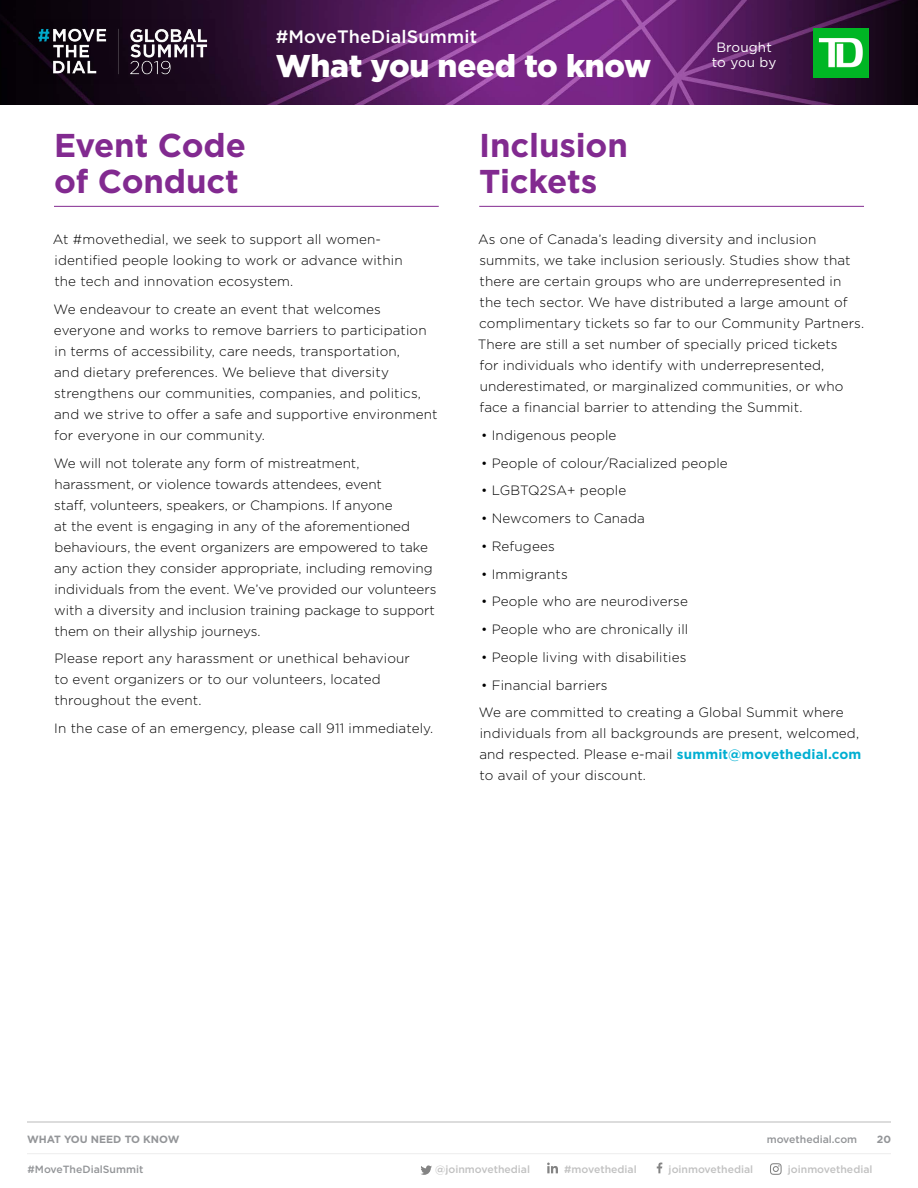
<style>
.page{position:relative;width:918px;height:1188px;background:#fff}
.page>*{position:absolute;margin:0;border:0;box-sizing:border-box;transform-origin:0 0}
.t1{font:700 33px/36px "Gotham";letter-spacing:-.005em;color:#822a90}
.t2{font:900 31.5px "Gotham";letter-spacing:-.01em;color:#fff}
.t3{font:500 18px "Gotham";letter-spacing:.01em;color:#fff}
.t4{font:300 13.5px/21px "Gotham";letter-spacing:.01em;color:#000}
.t5{font:13.5px/14.5px "Gotham";letter-spacing:.01em;color:#fff;text-align:center}
.t6{font:500 10.5px "Gotham";color:#c1c1c1}
.t7{font:500 10.5px "Gotham";color:#939598}
.t8{font:700 10.5px "Gotham";color:#939598}
.s1{font-weight:700;color:#00afd2}
</style>
<div class="page">
<svg style="left:421px;top:1165px;width:11px;height:10px"></svg>
<svg style="left:547px;top:1163px;width:11px;height:10px"></svg>
<svg style="left:770px;top:1163px;width:12px;height:12px"></svg>
<hr style="left:27px;top:1153px;width:864px;height:1px;background:#e0e0e0">
<img style="left:0;top:0;width:918px;height:105px">
<img style="left:814px;top:29px;width:54px;height:48px">
<img style="left:34px;top:20px;width:182px;height:64px">
<svg style="left:657px;top:1163px;width:5px;height:10px"></svg>
<hr style="left:54px;top:206px;width:385px;height:1px;background:#822a90">
<hr style="left:479px;top:206px;width:385px;height:1px;background:#822a90">
<hr style="left:27px;top:1121px;width:864px;height:2px;background:#838383">
<h3 class="t3" style="left:276px;top:25px;width:203px">#MoveTheDialSummit</h3>
<h2 class="t2" style="left:276px;top:44px;width:377px">What you need to know</h2>
<h1 class="t1" style="left:54px;top:127px;width:193px">Event Code of Conduct</h1>
<h1 class="t1" style="left:479px;top:127px;width:150px">Inclusion<br>Tickets</h1>
<p class="t5" style="left:712px;top:40px;width:66px">Brought to you by</p>
<p class="t4" style="left:53px;top:228px;width:351px">At #movethedial, we seek to support all women&shy;identified people looking to work or advance within the tech and innovation ecosystem.</p>
<p class="t4" style="left:54px;top:298px;width:385px">We endeavour to create an event that welcomes everyone and works to remove barriers to participation in terms of accessibility, care needs, transportation,<br>and dietary preferences. We believe that diversity strengthens our communities, companies, and politics, and we strive to offer a safe and supportive environment for everyone in our community.</p>
<p class="t4" style="left:54px;top:452px;width:384px">We will not tolerate any form of mistreatment, harassment, or violence towards attendees, event<br>staff, volunteers, speakers, or Champions. If anyone<br>at the event is engaging in any of the aforementioned behaviours, the event organizers are empowered to take any action they consider appropriate, including removing individuals from the event. We’ve provided our volunteers with a diversity and inclusion training package to support them on their allyship journeys.</p>
<p class="t4" style="left:54px;top:648px;width:357px">Please report any harassment or unethical behaviour to event organizers or to our volunteers, located throughout the event.</p>
<p class="t4" style="left:54px;top:717px;width:381px">In the case of an emergency, please call 911 immediately.</p>
<p class="t4" style="left:478px;top:228px;width:388px">As one of Canada’s leading diversity and inclusion summits, we take inclusion seriously. Studies show that there are certain groups who are underrepresented in the tech sector. We have distributed a large amount of complimentary tickets so far to our Community Partners.<br>There are still a set number of specially priced tickets<br>for individuals who identify with underrepresented, underestimated, or marginalized communities, or who face a financial barrier to attending the Summit.</p>
<p class="t4" style="left:481px;top:424px;width:137px">• Indigenous people</p>
<p class="t4" style="left:481px;top:452px;width:248px">• People of colour/Racialized people</p>
<p class="t4" style="left:481px;top:480px;width:147px">• LGBTQ2SA+ people</p>
<p class="t4" style="left:481px;top:508px;width:165px">• Newcomers to Canada</p>
<p class="t4" style="left:481px;top:535px;width:75px">• Refugees</p>
<p class="t4" style="left:481px;top:563px;width:88px">• Immigrants</p>
<p class="t4" style="left:481px;top:591px;width:208px">• People who are neurodiverse</p>
<p class="t4" style="left:481px;top:619px;width:209px">• People who are chronically ill</p>
<p class="t4" style="left:481px;top:646px;width:207px">• People living with disabilities</p>
<p class="t4" style="left:479px;top:671px;width:366px;line-height:27.8px">• Financial barriers<br>We are committed to creating a Global Summit where</p>
<p class="t4" style="left:479px;top:723px;width:383px">individuals from all backgrounds are present, welcomed, and respected. Please e-mail <span class="s1">summit@movethedial.com </span>to avail of your discount.</p>
<p class="t8" style="left:27px;top:1133px;width:154px">WHAT YOU NEED TO KNOW</p>
<p class="t7" style="left:767px;top:1133px;width:92px">movethedial.com</p>
<p class="t8" style="left:877px;top:1133px;width:16px">20</p>
<p class="t7" style="left:28px;top:1163px;width:117px">#MoveTheDialSummit</p>
<p class="t6" style="left:435px;top:1163px;width:96px">@joinmovethedial</p>
<p class="t6" style="left:564px;top:1163px;width:74px">#movethedial</p>
<p class="t6" style="left:788px;top:1163px;width:86px">joinmovethedial</p>
<p class="t6" style="left:669px;top:1163px;width:86px">joinmovethedial</p>
</div>
